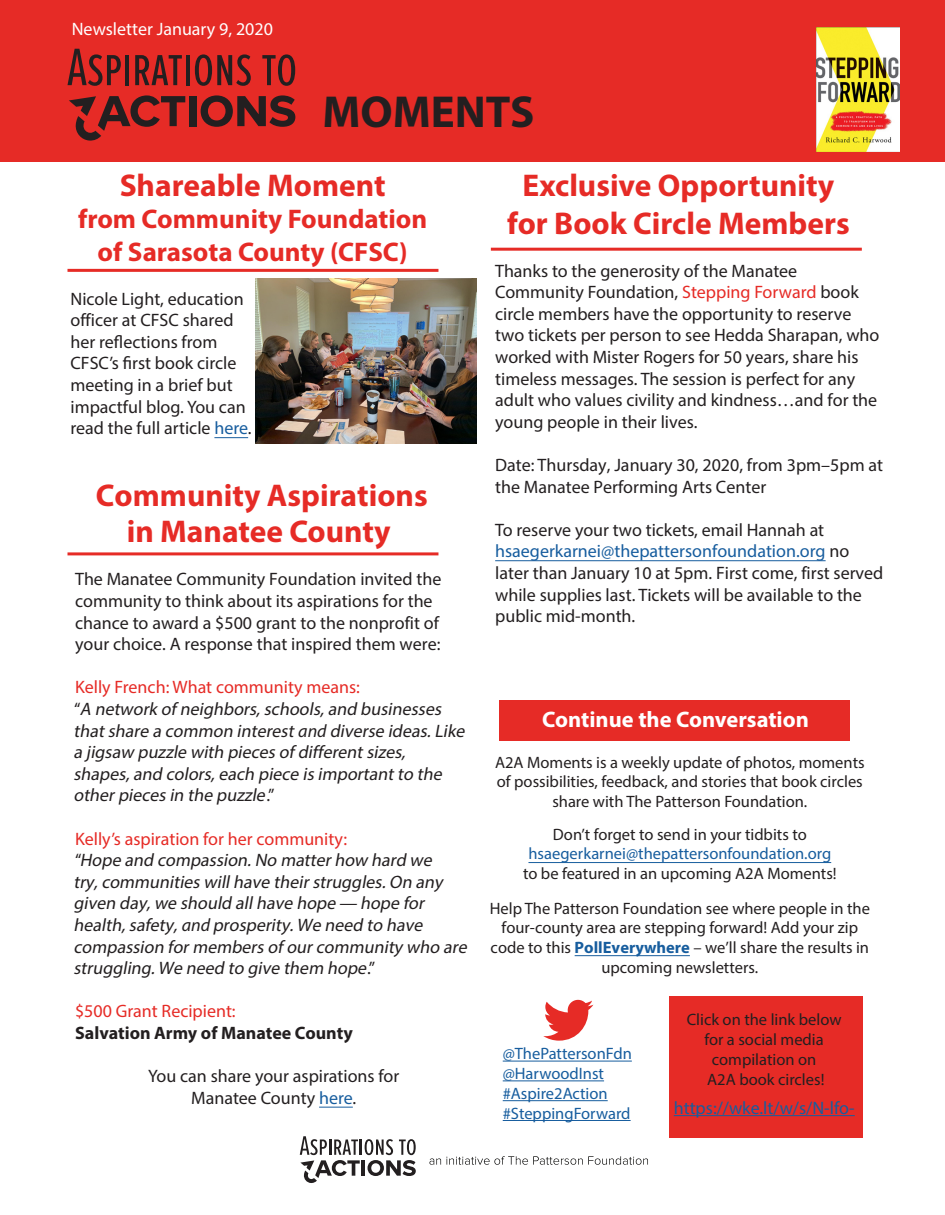
<style>
.page{position:relative;width:945px;height:1215px;background:#fff}
.page>*{position:absolute;margin:0;border:0;box-sizing:border-box;transform-origin:0 0}
.t1{font:700 45px "Myriad Pro";color:#231f20}
.t2{font:700 31.5px/36.3px "Myriad Pro";color:#e62b26;text-align:center}
.t3{font:700 27px/32.4px "Myriad Pro";color:#e62b26;text-align:center}
.t4{font:700 22.5px "Myriad Pro";color:#fff}
.t5{font:18px/21.6px "Myriad Pro";color:#231f20}
.t6{font:italic 18px/21.6px "Myriad Pro";color:#231f20}
.t7{font:700 18px/21.6px "Myriad Pro";color:#231f20}
.t8{font:18px "Myriad Pro";color:#175d9e}
.t9{font:18px "Myriad Pro";color:#fff}
.t10{font:16.5px/19.8px "Myriad Pro";color:#231f20;text-align:center}
.t11{font:16.5px "Myriad Pro";color:#175d9e}
.s1{color:#175d9e}
.s2{font-style:normal;color:#e62b26}
.s3{font-style:normal}
.s4{font-style:inherit}
.s5{font-weight:400;color:#e62b26}
.s6{color:#e62b26}
.s7{font-weight:700;color:#175d9e}
</style>
<div class="page">
<div style="left:669px;top:996px;width:193px;height:142px;background:#e62b26"></div>
<div style="left:0;top:0;width:945px;height:162px;background:#e62b26"></div>
<img style="left:817px;top:27px;width:83px;height:124px">
<svg style="left:67px;top:49px;width:54px;height:37px"></svg>
<hr style="left:125px;top:55px;width:4px;height:30px;background:#231f20">
<svg style="left:135px;top:55px;width:47px;height:30px"></svg>
<hr style="left:186px;top:55px;width:4px;height:30px;background:#231f20">
<svg style="left:195px;top:54px;width:56px;height:32px"></svg>
<svg style="left:262px;top:54px;width:33px;height:32px"></svg>
<div style="left:189px;top:96px;width:7px;height:30px;background:#231f20"></div>
<svg style="left:201px;top:95px;width:94px;height:32px"></svg>
<svg style="left:69px;top:95px;width:116px;height:46px"></svg>
<hr style="left:491px;top:248px;width:371px;height:3px;background:#e62b26">
<hr style="left:68px;top:552px;width:370px;height:3px;background:#e62b26">
<hr style="left:68px;top:269px;width:370px;height:3px;background:#e62b26">
<div style="left:500px;top:700px;width:350px;height:41px;background:#e62b26"></div>
<svg style="left:543px;top:1000px;width:50px;height:41px"></svg>
<hr style="left:503px;top:1061px;width:129px;height:1px;background:#175d9e">
<hr style="left:503px;top:1080px;width:101px;height:1px;background:#175d9e">
<hr style="left:503px;top:1100px;width:105px;height:1px;background:#175d9e">
<hr style="left:503px;top:1120px;width:128px;height:1px;background:#175d9e">
<hr style="left:674px;top:1115px;width:181px;height:1px;background:#175d9e">
<svg style="left:300px;top:1136px;width:116px;height:47px"></svg>
<svg style="left:429px;top:1156px;width:219px;height:9px"></svg>
<img style="left:256px;top:278px;width:220px;height:165px">
<hr style="left:214px;top:437px;width:34px;height:1px;background:#175d9e">
<hr style="left:495px;top:560px;width:331px;height:1px;background:#175d9e">
<hr style="left:528px;top:862px;width:303px;height:1px;background:#175d9e">
<hr style="left:575px;top:955px;width:115px;height:1px;background:#175d9e">
<hr style="left:319px;top:1107px;width:34px;height:1px;background:#175d9e">
<p class="t9" style="left:72px;top:17px;width:203px">Newsletter January 9, 2020</p>
<p class="t1" style="left:322px;top:82px;width:214px">MOMENTS</p>
<p class="t2" style="left:120px;top:166px;width:267px">Shareable Moment</p>
<p class="t3" style="left:78px;top:202px;width:351px">from Community Foundation of Sarasota County (CFSC)</p>
<p class="t5" style="left:70px;top:288px;width:183px">Nicole Light, education officer at CFSC shared her reflections from<br>CFSC’s first book circle meeting in a brief but impactful blog. You can read the full article <span class="s1">here</span>.</p>
<p class="t2" style="left:96px;top:476px;width:333px">Community Aspirations in Manatee County</p>
<p class="t5" style="left:75px;top:568px;width:368px">The Manatee Community Foundation invited the community to think about its aspirations for the chance to award a $500 grant to the nonprofit of your choice. A response that inspired them were:</p>
<p class="t6" style="left:73px;top:676px;width:396px"><span class="s2">Kelly French: What community means:<br></span><span class="s3">“</span>A network of neighbors,schools,and businesses thatshare a common interest <span class="s4">a n d</span> diverse ideas.Like a jigsaw puzzle with pieces of differentsizes, shapes<span class="s4">,</span> and colors,each piece is importantto the otherpieces in the puzzle<span class="s3">.”</span></p>
<p class="t6" style="left:73px;top:827px;width:399px"><span class="s2">Kelly’s aspiration for her community:<br></span><span class="s3">“</span>Hope and compassion.No matterhow hard we try,communities willhave theirstruggles.On any given day,we should allhave hope <span class="s4">—</span> hope for health,safety, <span class="s4">a n d</span> prosperity.We need to have compassion formembers of ourcommunity who are struggling.We need to give them hope<span class="s3">.”</span></p>
<p class="t7" style="left:75px;top:1000px;width:279px"><span class="s5">$500 Grant Recipient:<br></span>Salvation Army of Manatee County</p>
<p class="t5" style="left:148px;top:1065px;width:253px;text-align:center">You can share your aspirations for<br>Manatee County <span class="s1">here</span>.</p>
<p class="t2" style="left:523px;top:167px;width:313px">Exclusive Opportunity</p>
<p class="t2" style="left:507px;top:204px;width:344px">for Book Circle Members</p>
<p class="t5" style="left:495px;top:259px;width:386px">Thanks to the generosity of the Manatee Community Foundation, <span class="s6">Stepping Forward</span> book circle members have the opportunity to reserve two tickets per person to see Hedda Sharapan, who worked with Mister Rogers for 50 years, share his timeless messages. The session is perfect for any adult who values civility and kindness…and for the young people in their lives.</p>
<p class="t5" style="left:495px;top:454px;width:390px">Date: Thursday, January 30, 2020, from 3pm–5pm at the Manatee Performing Arts Center</p>
<p class="t5" style="left:495px;top:519px;width:390px">To reserve your two tickets, email Hannah at <span class="s1">hsaegerkarnei@thepattersonfoundation.org</span> no later than January 10 at 5pm. First come, first served while supplies last. Tickets will be available to the public mid-month.</p>
<p class="t4" style="left:542px;top:705px;width:268px">Continue the Conversation</p>
<p class="t10" style="left:495px;top:752px;width:371px">A2A Moments is a weekly update of photos, moments of possibilities, feedback, and stories that book circles share with The Patterson Foundation.</p>
<p class="t10" style="left:523px;top:824px;width:315px">Don’t forget to send in your tidbits to <span class="s1">hsaegerkarnei@thepattersonfoundation.org </span>to be featured in an upcoming A2A Moments!</p>
<p class="t10" style="left:490px;top:898px;width:382px">Help The Patterson Foundation see where people in the four-county area are stepping forward! Add your zip code to this <span class="s7">PollEverywhere</span> – we’ll share the results in upcoming newsletters.</p>
<p class="t11" style="left:503px;top:1044px;width:131px">@ThePattersonFdn</p>
<p class="t11" style="left:503px;top:1064px;width:103px">@HarwoodInst</p>
<p class="t11" style="left:503px;top:1083px;width:106px">#Aspire2Action</p>
<p class="t11" style="left:503px;top:1103px;width:129px">#SteppingForward</p>
<p class="t10" style="left:687px;top:1010px;width:156px">Click on the link below for a social media compilation on<br>A2A book circles!</p>
<p class="t8" style="left:674px;top:1097px;width:182px">https://wke.lt/w/s/N-lfo-</p>
</div>
